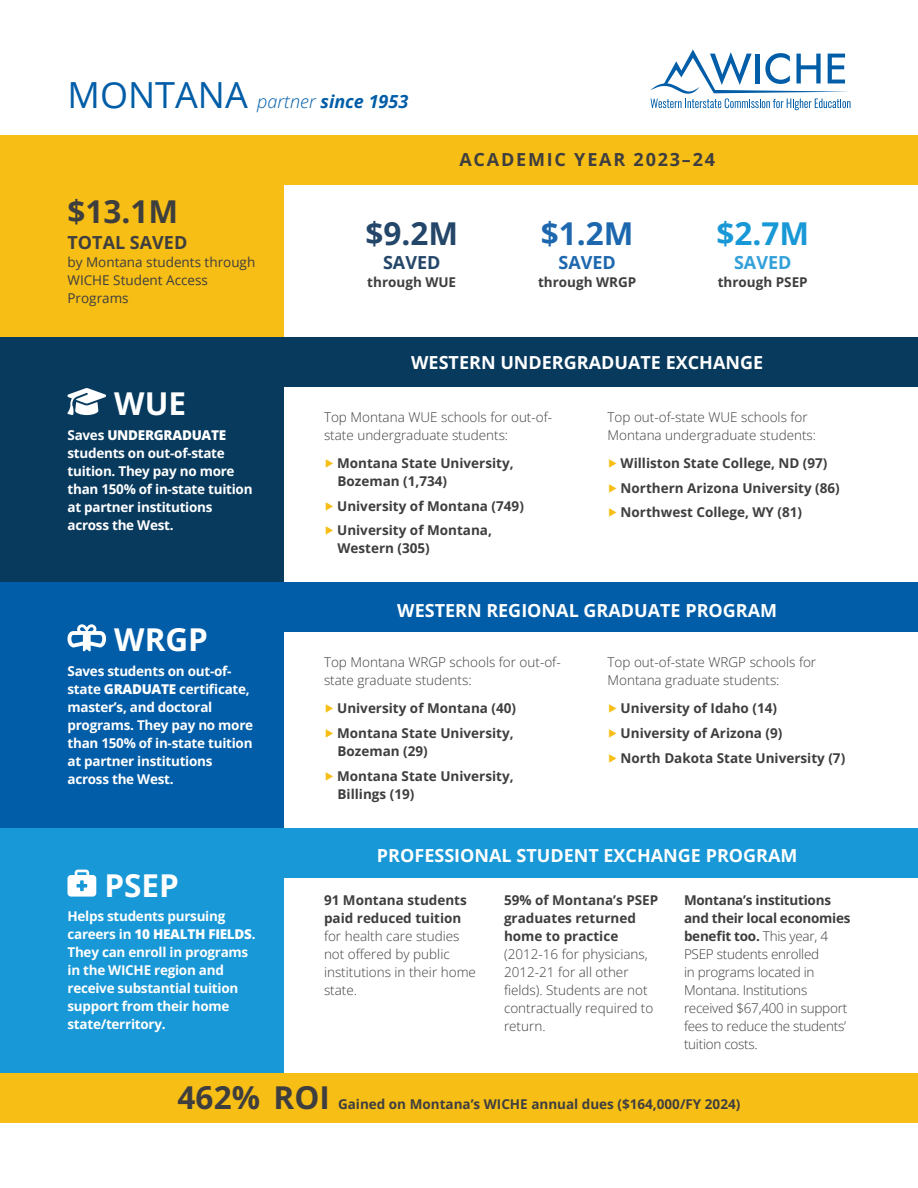
<style>
.page{position:relative;width:918px;height:1188px;background:#fff}
.page>*{position:absolute;margin:0;border:0;box-sizing:border-box;transform-origin:0 0}
.Body_Text{font:700 31.5px "Open Sans";color:#3e3e3f}
.Body_Text-2{font:700 31.5px "Open Sans";color:#fff}
.Body_Text-3{font:700 31.5px "Open Sans";color:#244669}
.Body_Text-4{font:700 31.5px "Open Sans";color:#1d67ae}
.Body_Text-5{font:700 31.5px "Open Sans";color:#1898d6}
.Subheading{font:700 18px "Open Sans";color:#fff}
.Heading{font:italic 700 18px "Open Sans";color:#015da7}
.Subheading-2{font:700 18px "Open Sans";letter-spacing:.1em;color:#3e3e3f}
.Subheading-3{font:700 18px "Open Sans";color:#3e3e3f}
.Subheading-4{font:700 18px "Open Sans";color:#244669}
.Subheading-5{font:700 18px "Open Sans";color:#1d67ae}
.Subheading-6{font:700 18px "Open Sans";color:#33a0d9}
.Body_Text-6{font:300 13.5px/18px "Open Sans";color:#3e3e3f}
.Body_Text-7{font:700 13.5px/18px "Open Sans";color:#3e3e3f}
.Body_Text-8{font:700 13.5px/18px "Open Sans";letter-spacing:-.02em;color:#fff}
.Body_Text-9{font:300 13.5px/18px "Open Sans";letter-spacing:-.02em;color:#3e3e3f}
.Body_Text-10{font:13.5px/18px "Open Sans";color:#3e3e3f}
.s1{font-weight:400;font-style:normal;font-size:36px}
.s2{font-weight:300}
.s3{font-weight:800}
.s4{color:#f7be16}
.s5{font-weight:700}
</style>
<div class="page">
<div style="left:0;top:135px;width:284px;height:203px;background:#f7be16"></div>
<div style="left:0;top:337px;width:284px;height:246px;background:#083a5e"></div>
<div style="left:0;top:583px;width:284px;height:245px;background:#015da7"></div>
<div style="left:0;top:828px;width:284px;height:245px;background:#1898d6"></div>
<div style="left:0;top:1073px;width:918px;height:50px;background:#f7be16"></div>
<svg style="left:650px;top:49px;width:201px;height:61px"></svg>
<svg style="left:67px;top:388px;width:39px;height:27px"></svg>
<svg style="left:67px;top:624px;width:39px;height:27px"></svg>
<svg style="left:68px;top:870px;width:28px;height:27px"></svg>
<div style="left:284px;top:338px;width:607px;height:49px;background:#083a5e"></div>
<div style="left:284px;top:135px;width:607px;height:49px;background:#f7be16"></div>
<div style="left:284px;top:583px;width:607px;height:49px;background:#015da7"></div>
<div style="left:284px;top:828px;width:607px;height:49px;background:#1898d6"></div>
<div style="left:891px;top:338px;width:27px;height:49px;background:#083a5e"></div>
<div style="left:891px;top:135px;width:27px;height:49px;background:#f7be16"></div>
<div style="left:891px;top:583px;width:27px;height:49px;background:#015da7"></div>
<div style="left:891px;top:828px;width:27px;height:49px;background:#1898d6"></div>
<h1 class="Heading" style="left:68px;top:89px;width:342px"><span class="s1">MONTANA</span> <span class="s2">partner</span> since 1953</h1>
<h2 class="Subheading-2" style="left:459px;top:147px;width:257px">ACADEMIC YEAR 2023–24</h2>
<p class="Body_Text" style="left:68px;top:190px;width:112px">$13.1M</p>
<h2 class="Subheading-3" style="left:68px;top:230px;width:121px">TOTAL SAVED</h2>
<p class="Body_Text-10" style="left:68px;top:252px;width:189px">by Montana students through<br>WICHE Student Access<br>Programs</p>
<p class="Body_Text-2" style="left:114px;top:382px;width:73px">WUE</p>
<p class="Body_Text-8" style="left:68px;top:426px;width:187px">Saves <span class="s3">UNDERGRADUATE </span>students on out-of-state tuition. They pay no more than 150% of in-state tuition at partner institutions across the West.</p>
<p class="Body_Text-2" style="left:114px;top:618px;width:95px">WRGP</p>
<p class="Body_Text-8" style="left:68px;top:662px;width:187px">Saves students on out-of&shy;state <span class="s3">GRADUATE</span> certificate, master’s, and doctoral programs. They pay no more than 150% of in-state tuition at partner institutions across the West.</p>
<p class="Body_Text-2" style="left:104px;top:864px;width:76px">PSEP</p>
<p class="Body_Text-8" style="left:68px;top:907px;width:190px">Helps students pursuing careers in <span class="s3">10 HEALTH FIELDS</span>.<br>They can enroll in programs in the WICHE region and receive substantial tuition support from their home state/territory.</p>
<p class="Body_Text-3" style="left:365px;top:212px;width:94px">$9.2M</p>
<p class="Body_Text-4" style="left:541px;top:212px;width:94px">$1.2M</p>
<p class="Body_Text-5" style="left:716px;top:212px;width:94px">$2.7M</p>
<h2 class="Subheading-4" style="left:383px;top:250px;width:59px">SAVED</h2>
<p class="Body_Text-7" style="left:367px;top:273px;width:90px">through WUE</p>
<h2 class="Subheading-5" style="left:559px;top:250px;width:59px">SAVED</h2>
<p class="Body_Text-7" style="left:538px;top:273px;width:100px">through WRGP</p>
<h2 class="Subheading-6" style="left:734px;top:250px;width:59px">SAVED</h2>
<p class="Body_Text-7" style="left:718px;top:273px;width:92px">through PSEP</p>
<h2 class="Subheading" style="left:411px;top:350px;width:353px">WESTERN UNDERGRADUATE EXCHANGE</h2>
<p class="Body_Text-6" style="left:324px;top:407px;width:230px">Top Montana WUE schools for out-of&shy;state undergraduate students:</p>
<p class="Body_Text-7" style="left:338px;top:454px;width:178px;text-indent:-14px"><span class="s4">▶</span> Montana State University,<br>Bozeman (1,734)</p>
<p class="Body_Text-7" style="left:324px;top:496px;width:201px"><span class="s4">▶</span> University of Montana (749)</p>
<p class="Body_Text-7" style="left:338px;top:521px;width:156px;text-indent:-14px"><span class="s4">▶</span> University of Montana,<br>Western (305)</p>
<p class="Body_Text-6" style="left:608px;top:407px;width:210px">Top out-of-state WUE schools for<br>Montana undergraduate students:</p>
<p class="Body_Text-7" style="left:608px;top:454px;width:221px"><span class="s4">▶</span> Williston State College, ND (97)</p>
<p class="Body_Text-7" style="left:608px;top:478px;width:234px"><span class="s4">▶</span> Northern Arizona University (86)</p>
<p class="Body_Text-7" style="left:608px;top:503px;width:196px"><span class="s4">▶</span> Northwest College, WY (81)</p>
<h2 class="Subheading" style="left:397px;top:598px;width:381px">WESTERN REGIONAL GRADUATE PROGRAM</h2>
<p class="Body_Text-6" style="left:324px;top:653px;width:238px">Top Montana WRGP schools for out-of&shy;state graduate students:</p>
<p class="Body_Text-7" style="left:324px;top:699px;width:194px"><span class="s4">▶</span> University of Montana (40)</p>
<p class="Body_Text-7" style="left:338px;top:724px;width:178px;text-indent:-14px"><span class="s4">▶</span> Montana State University,<br>Bozeman (29)</p>
<p class="Body_Text-7" style="left:338px;top:766px;width:178px;text-indent:-14px"><span class="s4">▶</span> Montana State University,<br>Billings (19)</p>
<p class="Body_Text-6" style="left:608px;top:653px;width:210px">Top out-of-state WRGP schools for<br>Montana graduate students:</p>
<p class="Body_Text-7" style="left:608px;top:699px;width:171px"><span class="s4">▶</span> University of Idaho (14)</p>
<p class="Body_Text-7" style="left:608px;top:724px;width:177px"><span class="s4">▶</span> University of Arizona (9)</p>
<p class="Body_Text-7" style="left:608px;top:748px;width:239px"><span class="s4">▶</span> North Dakota State University (7)</p>
<h2 class="Subheading" style="left:377px;top:843px;width:422px">PROFESSIONAL STUDENT EXCHANGE PROGRAM</h2>
<p class="Body_Text-6" style="left:324px;top:891px;width:154px"><span class="s5">91 Montana students paid reduced tuition </span>for health care studies not offered by public institutions in their home state.</p>
<p class="Body_Text-6" style="left:504px;top:891px;width:156px"><span class="s5">59% of Montana’s PSEP graduates returned home to practice </span>(2012-16 for physicians,<br>2012-21 for all other fields). Students are not contractually required to return.</p>
<p class="Body_Text-9" style="left:684px;top:891px;width:168px"><span class="s5">Montana’s institutions and their local economies benefit too.</span> This year, 4<br>PSEP students enrolled<br>in programs located in<br>Montana. Institutions received $67,400 in support fees to reduce the students’ tuition costs.</p>
<p class="Body_Text" style="left:178px;top:1076px;width:154px">462% ROI</p>
<p class="Body_Text-7" style="left:338px;top:1095px;width:404px">Gained on Montana’s WICHE annual dues ($164,000/FY 2024)</p>
</div>
